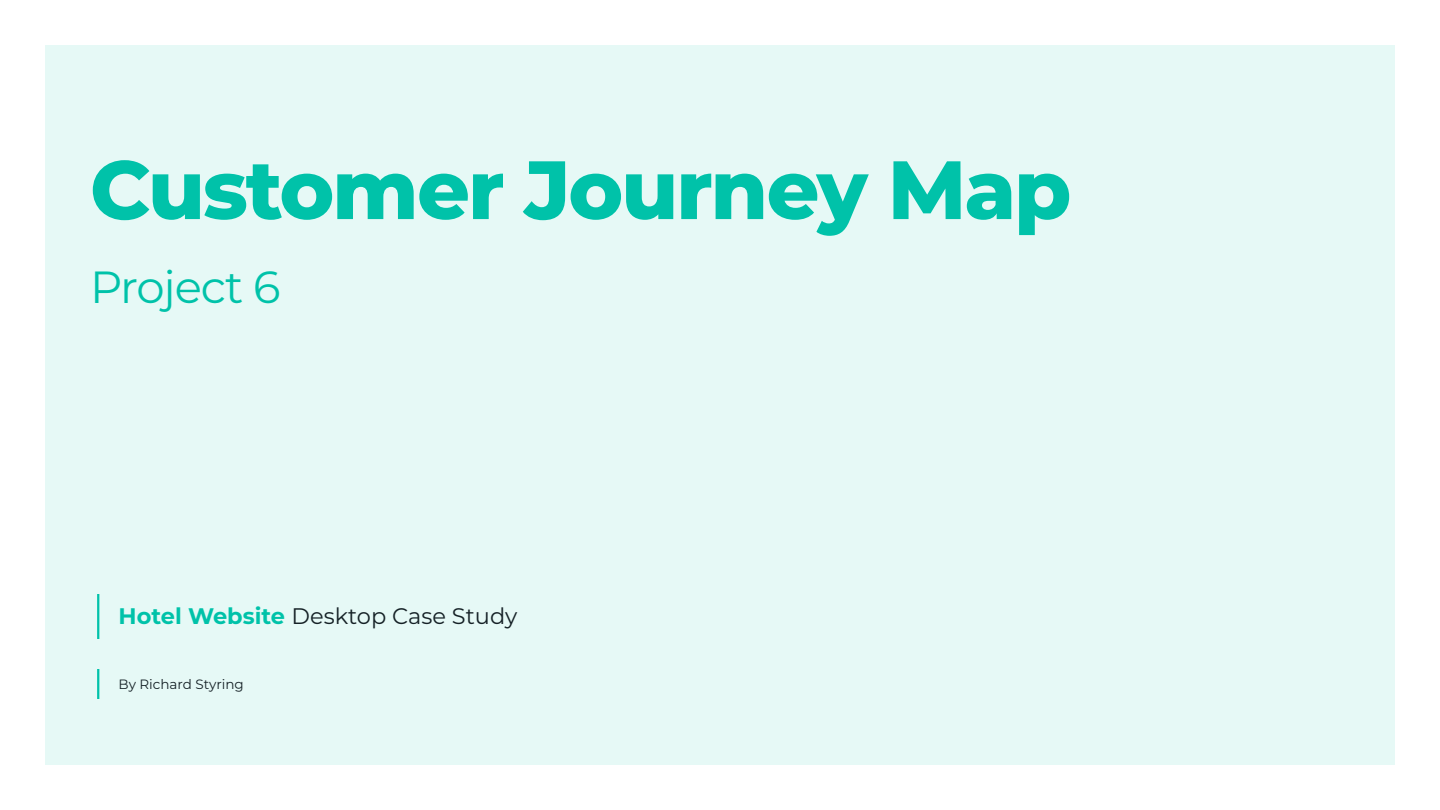
<style>
.page{position:relative;width:1440px;height:810px;background:#fff}
.page>*{position:absolute;margin:0;border:0;box-sizing:border-box;transform-origin:0 0}
.t1{font:800 82.5px "Montserrat";letter-spacing:-.025em;color:#00c2a9}
.t2{font:45px "Montserrat";letter-spacing:-.025em;color:#00c2a9}
.t3{font:22.5px "Montserrat";color:#152126}
.t4{font:13.5px "Montserrat";color:#152126}
.s1{font-weight:700;color:#00c2a9}
</style>
<div class="page">
<div style="left:45px;top:45px;width:1350px;height:720px;background:#e6f9f6"></div>
<hr style="left:97px;top:594px;width:2px;height:45px;background:#00c2a9">
<hr style="left:97px;top:669px;width:2px;height:30px;background:#00c2a9">
<h1 class="t1" style="left:90px;top:129px;width:983px">Customer Journey Map</h1>
<h2 class="t2" style="left:90px;top:256px;width:192px">Project 6</h2>
<p class="t3" style="left:118px;top:601px;width:400px"><span class="s1">Hotel Website</span> Desktop Case Study</p>
<p class="t4" style="left:118px;top:675px;width:127px">By Richard Styring</p>
</div>
